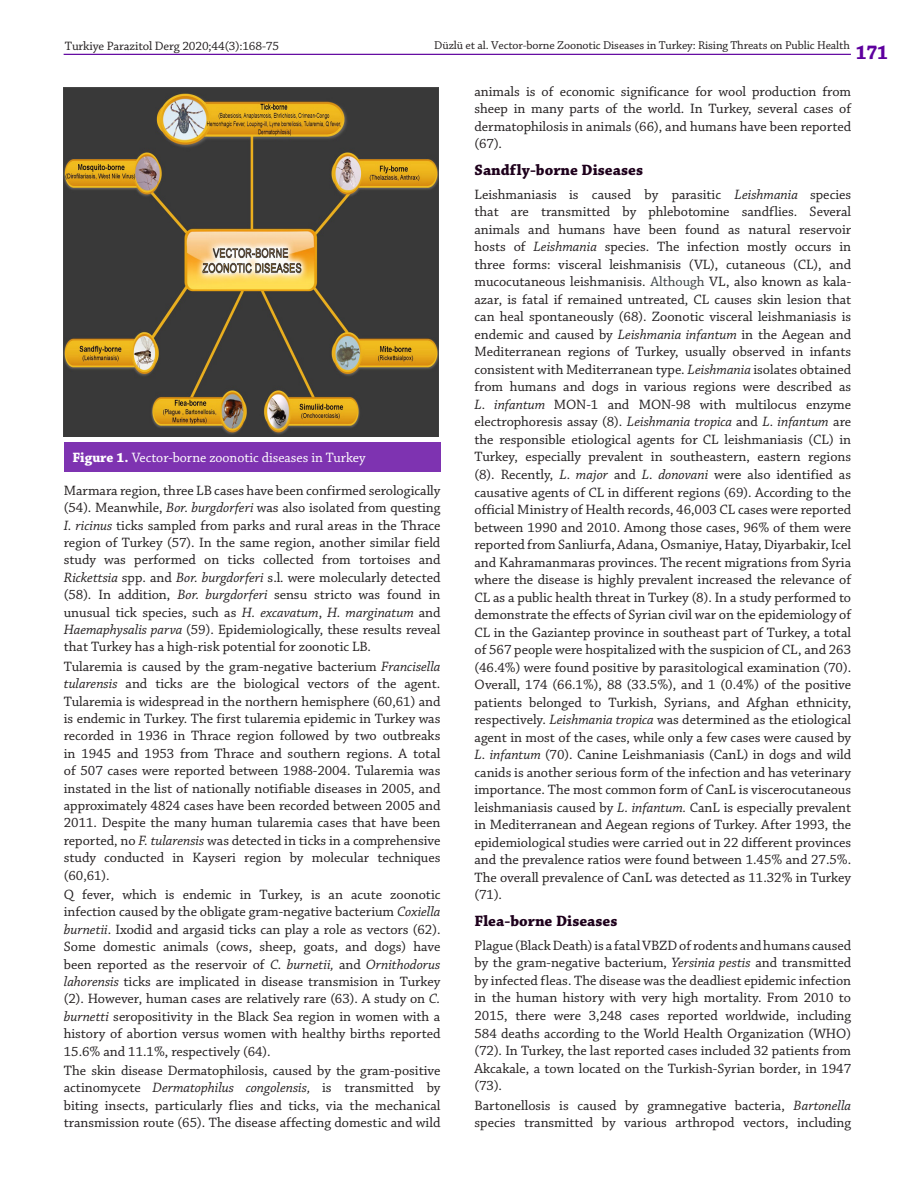
<style>
.page{position:relative;width:915px;height:1191px;background:#fff}
.page>*{position:absolute;margin:0;border:0;box-sizing:border-box;transform-origin:0 0}
.t1{font:700 21px "Chaparral Pro";color:#5e009e;scale:.92 1}
.BOLD{font:700 15.75px "Chaparral Pro";color:#1e001c}
.YAZI{font:14.25px/17.5px "Chaparral Pro";letter-spacing:-.005em;color:#231f20;text-align:justify}
.RESIM-ALTI{font:14.25px "Chaparral Pro";color:#fff}
.t2{font:12.75px "Chaparral Pro";letter-spacing:-.01em;color:#231f20}
.t3{font:12px "Chaparral Pro";letter-spacing:-.01em;color:#231f20}
.s1{font-weight:700}
.s2{font-style:italic}
.s3{color:#3c4245}
</style>
<div class="page">
<hr style="left:64px;top:54px;width:786px;height:1px;background:#5e009e">
<div style="left:64px;top:441px;width:376px;height:30px;background:#7e33b1"></div>
<img style="left:64px;top:88px;width:374px;height:348px">
<p class="t2" style="left:65px;top:39px;width:216px">Turkiye Parazitol Derg 2020;44(3):168-75</p>
<p class="t3" style="left:434px;top:39px;width:417px">Düzlü et al. Vector-borne Zoonotic Diseases in Turkey: Rising Threats on Public Health</p>
<h1 class="t1" style="left:855px;top:40px;width:37px">171</h1>
<p class="RESIM-ALTI" style="left:72px;top:449px;width:294px"><span class="s1">Figure 1.</span> Vector-borne zoonotic diseases in Turkey</p>
<p class="YAZI" style="left:64px;top:482px;width:378px">Marmara region, three LB cases have been confirmed serologically (54). Meanwhile, <span class="s2">Bor. burgdorferi</span> was also isolated from questing <span class="s2">I. ricinus</span> ticks sampled from parks and rural areas in the Thrace region of Turkey (57). In the same region, another similar field study was performed on ticks collected from tortoises and <span class="s2">Rickettsia</span> spp. and <span class="s2">Bor. burgdorferi</span> s.l<span class="s2">.</span> were molecularly detected (58). In addition, <span class="s2">Bor. burgdorferi</span> sensu stricto was found in unusual tick species, such as <span class="s2">H. excavatum</span>, <span class="s2">H. marginatum</span> and <span class="s2">Haemaphysalis parva</span> (59). Epidemiologically, these results reveal that Turkey has a high-risk potential for zoonotic LB.</p>
<p class="YAZI" style="left:64px;top:658px;width:378px">Tularemia is caused by the gram-negative bacterium <span class="s2">Francisella tularensis</span> and ticks are the biological vectors of the agent.<br>Tularemia is widespread in the northern hemisphere (60,61) and is endemic in Turkey. The first tularemia epidemic in Turkey was recorded in 1936 in Thrace region followed by two outbreaks in 1945 and 1953 from Thrace and southern regions. A total of 507 cases were reported between 1988-2004. Tularemia was instated in the list of nationally notifiable diseases in 2005, and approximately 4824 cases have been recorded between 2005 and 2011. Despite the many human tularemia cases that have been reported, no <span class="s2">F. tularensis</span> was detected in ticks in a comprehensive study conducted in Kayseri region by molecular techniques (60,61).</p>
<p class="YAZI" style="left:64px;top:886px;width:378px">Q fever, which is endemic in Turkey, is an acute zoonotic infection caused by the obligate gram-negative bacterium <span class="s2">Coxiella burnetii</span>. Ixodid and argasid ticks can play a role as vectors (62).<br>Some domestic animals (cows, sheep, goats, and dogs) have been reported as the reservoir of <span class="s2">C. burnetii,</span> and <span class="s2">Ornithodorus lahorensis</span> ticks are implicated in disease transmision in Turkey (2). However, human cases are relatively rare (63). A study on <span class="s2">C. burnetti</span> seropositivity in the Black Sea region in women with a history of abortion versus women with healthy births reported 15.6% and 11.1%, respectively (64).</p>
<p class="YAZI" style="left:64px;top:1062px;width:378px">The skin disease Dermatophilosis, caused by the gram-positive actinomycete <span class="s2">Dermatophilus congolensis,</span> is transmitted by biting insects, particularly flies and ticks, via the mechanical transmission route (65). The disease affecting domestic and wild</p>
<p class="YAZI" style="left:474px;top:83px;width:378px">animals is of economic significance for wool production from sheep in many parts of the world. In Turkey, several cases of dermatophilosis in animals (66), and humans have been reported (67).</p>
<p class="BOLD" style="left:474px;top:161px;width:170px">Sandfly-borne Diseases</p>
<p class="YAZI" style="left:474px;top:186px;width:378px">Leishmaniasis is caused by parasitic <span class="s2">Leishmania</span> species that are transmitted by phlebotomine sandflies. Several animals and humans have been found as natural reservoir hosts of <span class="s2">Leishmania</span> species. The infection mostly occurs in three forms: visceral leishmanisis (VL), cutaneous (CL), and mucocutaneous leishmanisis. <span class="s3">Although</span> VL, also known as kala&shy;azar, is fatal if remained untreated, CL causes skin lesion that can heal spontaneously (68). Zoonotic visceral leishmaniasis is endemic and caused by <span class="s2">Leishmania infantum</span> in the Aegean and Mediterranean regions of Turkey, usually observed in infants consistent with Mediterranean type. <span class="s2">Leishmania</span> isolates obtained from humans and dogs in various regions were described as <span class="s2">L. infantum</span> MON-1 and MON-98 with multilocus enzyme electrophoresis assay (8). <span class="s2">Leishmania tropica</span> and <span class="s2">L. infantum</span> are the responsible etiological agents for CL leishmaniasis (CL) in Turkey, especially prevalent in southeastern, eastern regions (8). Recently, <span class="s2">L. major</span> and <span class="s2">L. donovani</span> were also identified as causative agents of CL in different regions (69). According to the official Ministry of Health records, 46,003 CL cases were reported between 1990 and 2010. Among those cases, 96% of them were reported from Sanliurfa, Adana, Osmaniye, Hatay, Diyarbakir, Icel and Kahramanmaras provinces. The recent migrations from Syria where the disease is highly prevalent increased the relevance of CL as a public health threat in Turkey (8). In a study performed to demonstrate the effects of Syrian civil war on the epidemiology of CL in the Gaziantep province in southeast part of Turkey, a total of 567 people were hospitalized with the suspicion of CL, and 263 (46.4%) were found positive by parasitological examination (70).<br>Overall, 174 (66.1%), 88 (33.5%), and 1 (0.4%) of the positive patients belonged to Turkish, Syrians, and Afghan ethnicity, respectively. <span class="s2">Leishmania tropica</span> was determined as the etiological agent in most of the cases, while only a few cases were caused by <span class="s2">L. infantum</span> (70). Canine Leishmaniasis (CanL) in dogs and wild canids is another serious form of the infection and has veterinary importance. The most common form of CanL is viscerocutaneous leishmaniasis caused by <span class="s2">L. infantum.</span> CanL is especially prevalent in Mediterranean and Aegean regions of Turkey. After 1993, the epidemiological studies were carried out in 22 different provinces and the prevalence ratios were found between 1.45% and 27.5%.<br>The overall prevalence of CanL was detected as 11.32% in Turkey (71).</p>
<p class="BOLD" style="left:474px;top:911px;width:144px">Flea-borne Diseases</p>
<p class="YAZI" style="left:474px;top:937px;width:378px">Plague (Black Death) is a fatal VBZD of rodents and humans caused by the gram-negative bacterium, <span class="s2">Yersinia pestis</span> and transmitted by infected fleas. The disease was the deadliest epidemic infection in the human history with very high mortality. From 2010 to 2015, there were 3,248 cases reported worldwide, including 584 deaths according to the World Health Organization (WHO) (72). In Turkey, the last reported cases included 32 patients from Akcakale, a town located on the Turkish-Syrian border, in 1947 (73).</p>
<p class="YAZI" style="left:474px;top:1097px;width:378px">Bartonellosis is caused by gramnegative bacteria, <span class="s2">Bartonella </span>species transmitted by various arthropod vectors, including</p>
</div>
